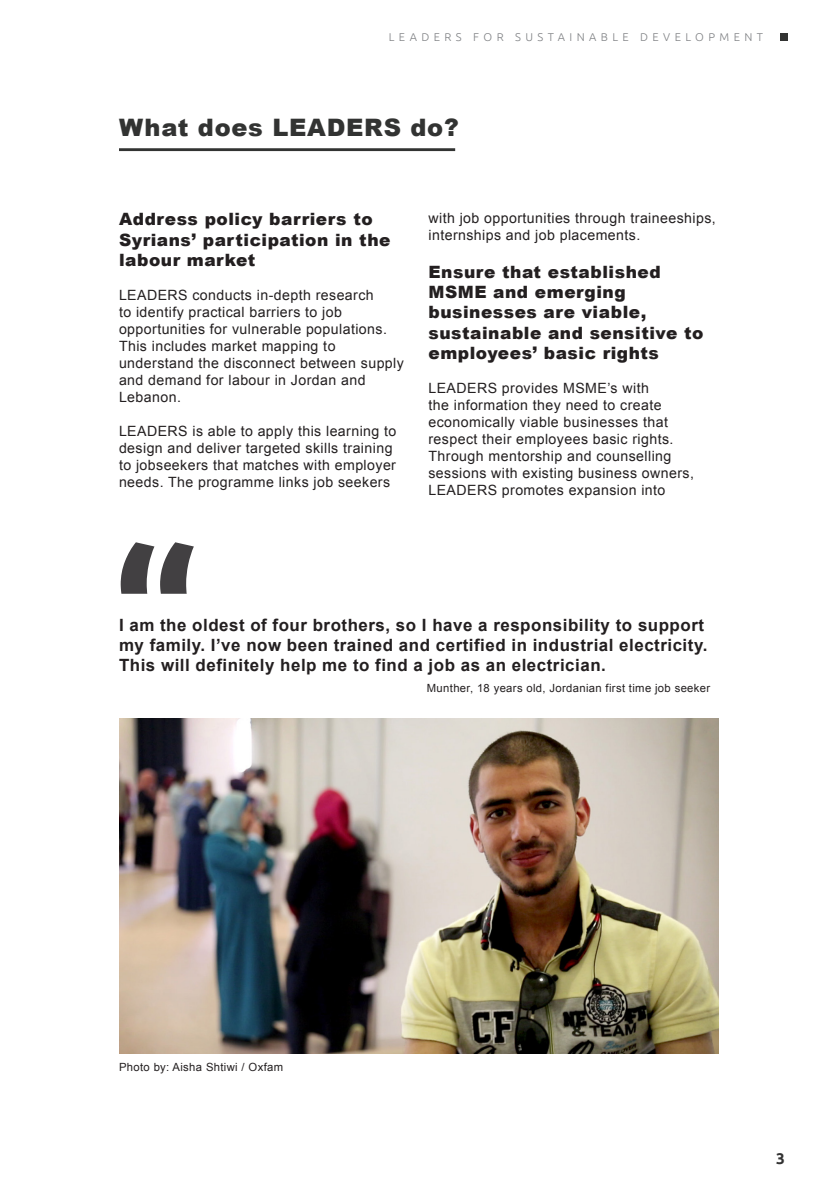
<style>
.page{position:relative;width:840px;height:1191px;background:#fff}
.page>*{position:absolute;margin:0;border:0;box-sizing:border-box;transform-origin:0 0}
.Paragraph_Style_2{font:700 183.2px "Ubuntu";color:#424042}
.t1{font:900 24px "Arial";letter-spacing:.03em;color:#323332}
.t2{font:700 17px/20.2px "Arial";letter-spacing:.03em;color:#231f20}
.t3{font:900 17px/20.4px "Arial";letter-spacing:.03em;color:#231f20}
.t4{font:700 15.6px "Ubuntu";color:#333}
.t5{font:14.2px/17px "Arial";letter-spacing:.03em;color:#231f20}
.t6{font:300 11.4px "Ubuntu";letter-spacing:.39em;color:#808285}
.t7{font:11.2px "Arial";letter-spacing:.03em;color:#231f20}
</style>
<div class="page">
<div style="left:779px;top:34px;width:7px;height:7px;background:#323332"></div>
<hr style="left:119px;top:148px;width:336px;height:3px;background:#323332">
<img style="left:119px;top:719px;width:598px;height:334px">
<p class="t6" style="left:388px;top:30px;width:375px">LEADERS FOR SUSTAINABLE DEVELOPMENT</p>
<p class="t1" style="left:119px;top:110px;width:341px">What does LEADERS do?</p>
<p class="t3" style="left:119px;top:208px;width:255px">Address policy barriers to</p>
<p class="t3" style="left:119px;top:229px;width:273px">Syrians’ participation in the labour market</p>
<p class="t5" style="left:119px;top:286px;width:286px">LEADERS conducts in-depth research<br>to identify practical barriers to job opportunities for vulnerable populations.<br>This includes market mapping to understand the disconnect between supply and demand for labour in Jordan and Lebanon.</p>
<p class="t5" style="left:119px;top:422px;width:279px">LEADERS is able to apply this learning to design and deliver targeted skills training to jobseekers that matches with employer needs. The programme links job seekers</p>
<p class="Paragraph_Style_2" style="left:113px;top:508px;width:85px">“</p>
<p class="t5" style="left:428px;top:210px;width:289px">with job opportunities through traineeships, internships and job placements.</p>
<p class="t3" style="left:428px;top:261px;width:276px">Ensure that established<br>MSME and emerging businesses are viable, sustainable and sensitive to employees’ basic rights</p>
<p class="t5" style="left:428px;top:380px;width:267px">LEADERS provides MSME’s with<br>the information they need to create economically viable businesses that respect their employees basic rights.<br>Through mentorship and counselling sessions with existing business owners, LEADERS promotes expansion into</p>
<p class="t2" style="left:119px;top:615px;width:589px">I am the oldest of four brothers, so I have a responsibility to support my family. I’ve now been trained and certified in industrial electricity.<br>This will definitely help me to find a job as an electrician.</p>
<p class="t7" style="left:426px;top:680px;width:285px">Munther, 18 years old, Jordanian first time job seeker</p>
<p class="t7" style="left:119px;top:1060px;width:165px">Photo by: Aisha Shtiwi / Oxfam</p>
<p class="t4" style="left:775px;top:1148px;width:10px">3</p>
</div>
